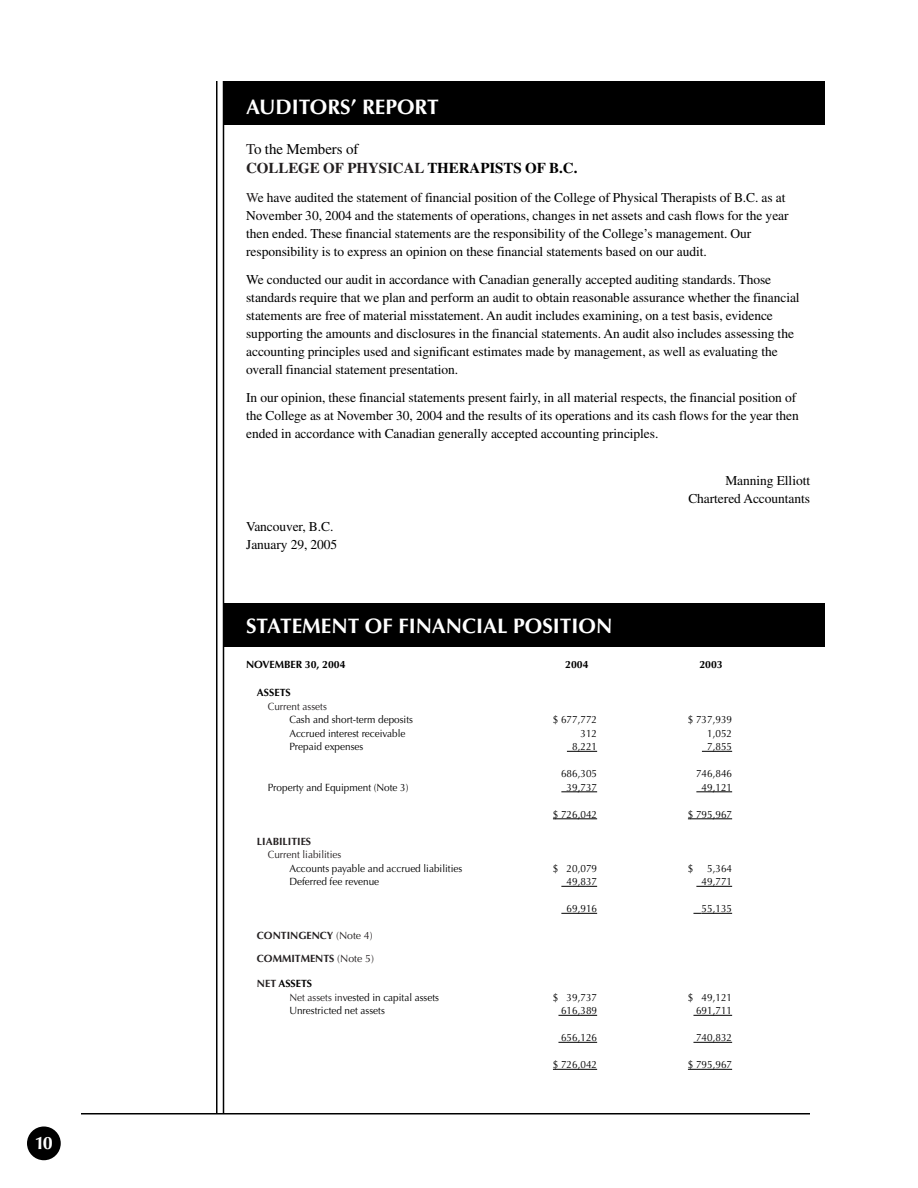
<style>
.page{position:relative;width:918px;height:1188px;background:#fff}
.page>*{position:absolute;margin:0;border:0;box-sizing:border-box;transform-origin:0 0}
.t1{font:700 21px "Optima";color:#fff}
.t2{font:700 18px "Optima";color:#fff}
.t3{font:700 15px/19.5px "Times";letter-spacing:-.005em;color:#231f20}
.t4{font:13.5px/18px "Times";letter-spacing:-.005em;color:#000}
.t5{font:10.5px/13.5px "Optima";color:#000;scale:.95 1}
.t6{font:700 10.5px/22.5px "Optima";color:#231f20}
.t7{font:10.5px "Optima";color:#231f20;scale:.95 1}
.t8{font:700 10.5px "Optima";color:#000}
.s1{font-weight:400}
.s2{font-weight:400;color:#000}
.s3{color:#000}
.s4{color:#231f20}
.s5{font-weight:700;color:#231f20}
.s6{font-weight:700}
</style>
<div class="page">
<div style="left:27px;top:1126px;width:34px;height:34px;background:#000;border-radius:50%"></div>
<hr style="left:81px;top:1113px;width:729px;height:1px;background:#000">
<hr style="left:216px;top:81px;width:2px;height:1033px;background:#000">
<hr style="left:223px;top:81px;width:1px;height:1033px;background:#000">
<div style="left:224px;top:82px;width:601px;height:43px;background:#000"></div>
<div style="left:224px;top:604px;width:601px;height:43px;background:#000"></div>
<hr style="left:567px;top:751px;width:30px;height:1px;background:#000">
<hr style="left:702px;top:751px;width:30px;height:1px;background:#000">
<hr style="left:561px;top:792px;width:36px;height:1px;background:#000">
<hr style="left:696px;top:792px;width:36px;height:1px;background:#000">
<hr style="left:553px;top:819px;width:44px;height:1px;background:#000">
<hr style="left:688px;top:819px;width:44px;height:1px;background:#000">
<hr style="left:561px;top:886px;width:36px;height:1px;background:#000">
<hr style="left:696px;top:886px;width:36px;height:1px;background:#000">
<hr style="left:561px;top:913px;width:36px;height:1px;background:#000">
<hr style="left:702px;top:913px;width:30px;height:1px;background:#000">
<hr style="left:558px;top:1015px;width:39px;height:1px;background:#000">
<hr style="left:693px;top:1015px;width:39px;height:1px;background:#000">
<hr style="left:558px;top:1042px;width:39px;height:1px;background:#000">
<hr style="left:693px;top:1042px;width:39px;height:1px;background:#000">
<hr style="left:553px;top:1069px;width:44px;height:1px;background:#000">
<hr style="left:688px;top:1069px;width:44px;height:1px;background:#000">
<h2 class="t2" style="left:35px;top:1136px;width:20px">10</h2>
<h1 class="t1" style="left:246px;top:98px;width:194px">AUDITORS’ REPORT</h1>
<p class="t3" style="left:246px;top:140px;width:333px"><span class="s1">T</span><span class="s2">o the Members of<br></span>COLLEGE OF PHYSICAL <span class="s3">THERAPISTS OF B.C.</span></p>
<p class="t4" style="left:246px;top:189px;width:544px"><span class="s4">W</span>e have audited the statement of financial position of the College of Physical Therapists of B.C. as at November 30, 2004 and the statements of operations, changes in net assets and cash flows for the year then ended. These financial statements are the responsibility of the College’s management. Our responsibility is to express an opinion on these financial statements based on our audit.</p>
<p class="t4" style="left:246px;top:272px;width:555px">We conducted our audit in accordance with Canadian generally accepted auditing standards. Those standards require that we plan and perform an audit to obtain reasonable assurance whether the financial statements are free of material misstatement. An audit includes examining, on a test basis, evidence supporting the amounts and disclosures in the financial statements. An audit also includes assessing the accounting principles used and significant estimates made by management, as well as evaluating the overall financial statement presentation.</p>
<p class="t4" style="left:246px;top:390px;width:554px">In our opinion, these financial statements present fairly, in all material respects, the financial position of the College as at November 30, 2004 and the results of its operations and its cash flows for the year then ended in accordance with Canadian generally accepted accounting principles.</p>
<p class="t4" style="left:688px;top:473px;width:123px;text-align:right">Manning Elliott<br>Chartered Accountants</p>
<p class="t4" style="left:246px;top:519px;width:93px">Vancouver, B.C.<br>January 29, 2005</p>
<h1 class="t1" style="left:246px;top:617px;width:368px">STATEMENT OF FINANCIAL POSITION</h1>
<p class="t8" style="left:246px;top:660px;width:101px">NOVEMBER 30, 2004</p>
<p class="t8" style="left:565px;top:660px;width:25px">2004</p>
<p class="t8" style="left:699px;top:660px;width:25px">2003</p>
<p class="t8" style="left:257px;top:688px;width:35px">ASSETS</p>
<p class="t7" style="left:268px;top:702px;width:64px">Current assets</p>
<p class="t5" style="left:289px;top:714px;width:132px">Cash and short-term deposits</p>
<p class="t5" style="left:553px;top:714px;width:48px">$ 677,772</p>
<p class="t5" style="left:688px;top:714px;width:48px">$ 737,939</p>
<p class="t5" style="left:289px;top:727px;width:124px">Accrued interest receivable</p>
<p class="t5" style="left:581px;top:727px;width:19px">312</p>
<p class="t5" style="left:707px;top:727px;width:28px">1,052</p>
<p class="t5" style="left:289px;top:741px;width:80px">Prepaid expenses</p>
<p class="t5" style="left:572px;top:741px;width:28px">8,221</p>
<p class="t5" style="left:707px;top:741px;width:28px">7,855</p>
<p class="t5" style="left:561px;top:768px;width:39px">686,305</p>
<p class="t5" style="left:696px;top:768px;width:39px">746,846</p>
<p class="t5" style="left:268px;top:781px;width:150px">Property and Equipment (Note 3)</p>
<p class="t5" style="left:567px;top:781px;width:34px">39,737</p>
<p class="t5" style="left:702px;top:781px;width:34px">49,121</p>
<p class="t5" style="left:553px;top:808px;width:48px">$ 726,042</p>
<p class="t5" style="left:688px;top:808px;width:48px">$ 795,967</p>
<p class="t6" style="left:257px;top:831px;width:56px">LIABILITIES</p>
<p class="t7" style="left:268px;top:850px;width:79px">Current liabilities</p>
<p class="t5" style="left:289px;top:862px;width:184px">Accounts payable and accrued liabilities</p>
<p class="t5" style="left:553px;top:862px;width:48px">$ 20,079</p>
<p class="t5" style="left:688px;top:862px;width:7px">$</p>
<p class="t5" style="left:707px;top:862px;width:28px">5,364</p>
<p class="t5" style="left:289px;top:876px;width:96px">Deferred fee revenue</p>
<p class="t5" style="left:567px;top:876px;width:34px">49,837</p>
<p class="t5" style="left:702px;top:876px;width:34px">49,771</p>
<p class="t5" style="left:567px;top:903px;width:34px">69,916</p>
<p class="t5" style="left:702px;top:903px;width:34px">55,135</p>
<p class="t6" style="left:257px;top:925px;width:118px">CONTINGENCY <span class="s1">(Note 4)<br></span>COMMITMENTS <span class="s1">(Note 5)</span></p>
<p class="t5" style="left:289px;top:978px;width:159px;text-indent:-32px"><span class="s5">NET</span> <span class="s6">ASSETS<br></span><span class="s4">Net assets in</span>vested in capital assets</p>
<p class="t5" style="left:553px;top:991px;width:48px">$ 39,737</p>
<p class="t5" style="left:688px;top:991px;width:48px">$ 49,121</p>
<p class="t5" style="left:289px;top:1005px;width:102px">Unrestricted net assets</p>
<p class="t5" style="left:561px;top:1005px;width:39px">616,389</p>
<p class="t5" style="left:696px;top:1005px;width:39px">691,711</p>
<p class="t5" style="left:561px;top:1032px;width:39px">656,126</p>
<p class="t5" style="left:696px;top:1032px;width:39px">740,832</p>
<p class="t5" style="left:553px;top:1059px;width:48px">$ 726,042</p>
<p class="t5" style="left:688px;top:1059px;width:48px">$ 795,967</p>
</div>
